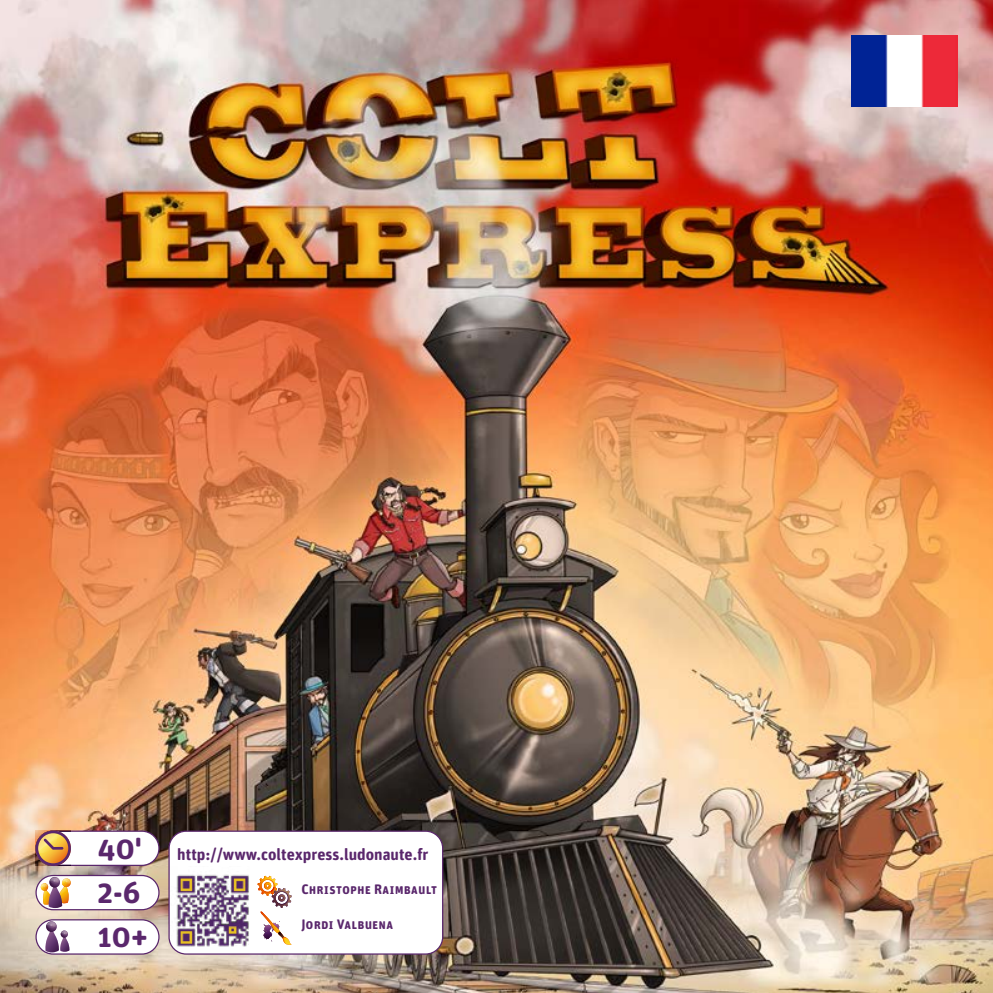
<style>
.page{position:relative;width:993px;height:993px;background:#fff}
.page>*{position:absolute;margin:0;border:0;box-sizing:border-box;transform-origin:0 0}
.t1{font:700 30px/44.2px "Unit Rounded OT";color:#5a276c}
.t2{font:700 16.25px "Unit Rounded OT";color:#5a276c}
.t3{font:700 13.75px "Unit Rounded OT";color:#5a276c}
</style>
<div class="page">
<img style="left:0;top:0;width:992px;height:992px">
<svg style="left:35px;top:830px;width:124px;height:35px"></svg>
<svg style="left:35px;top:918px;width:124px;height:36px"></svg>
<svg style="left:35px;top:874px;width:124px;height:36px"></svg>
<svg style="left:168px;top:830px;width:275px;height:124px"></svg>
<img style="left:168px;top:865px;width:89px;height:89px">
<img style="left:850px;top:35px;width:107px;height:71px">
<h1 class="t1" style="left:97px;top:825px;width:52px">40'<br>2-6<br>10+</h1>
<p class="t2" style="left:177px;top:844px;width:252px">http://www.coltexpress.ludonaute.fr</p>
<p class="t3" style="left:301px;top:880px;width:138px">Christophe Raimbault</p>
<p class="t3" style="left:301px;top:915px;width:93px">Jordi Valbuena</p>
</div>
